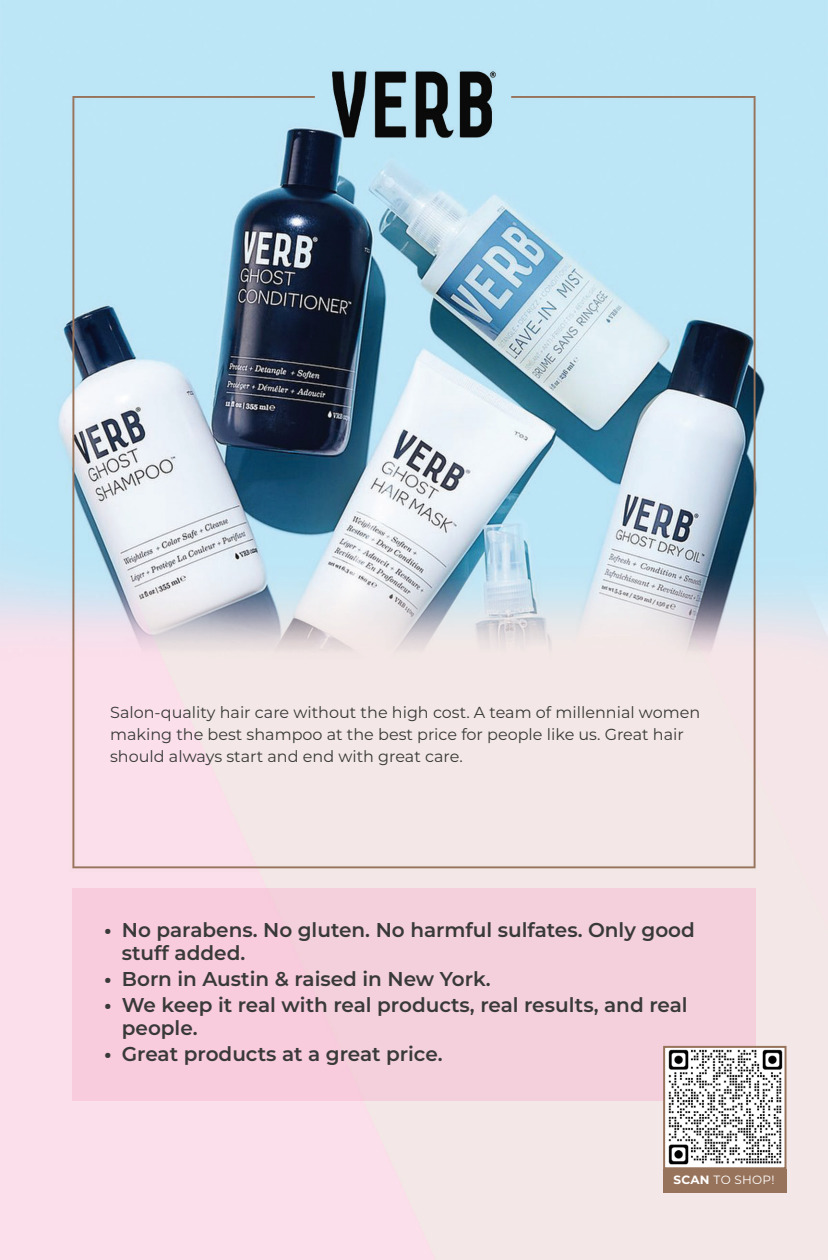
<style>
.page{position:relative;width:828px;height:1260px;background:#fff}
.page>*{position:absolute;margin:0;border:0;box-sizing:border-box;transform-origin:0 0}
.t1{font:600 20px/23px "Montserrat";color:#383938}
.t2{font:16px/22px "Montserrat";color:#383938}
.t3{font:12px "Montserrat";letter-spacing:.025em;color:#fff}
.s1{font-family:"Abril Fatface";font-weight:400}
.s2{font-weight:700}
</style>
<div class="page">
<img style="left:0;top:0;width:828px;height:1260px">
<div style="left:72px;top:888px;width:684px;height:212px;background:#f3d0db"></div>
<div style="left:663px;top:1169px;width:124px;height:24px;background:#98735b"></div>
<img style="left:666px;top:1049px;width:118px;height:117px">
<div style="left:663px;top:1046px;width:124px;height:123px;border:2px solid #98735b"></div>
<p class="t2" style="left:110px;top:700px;width:592px">Salon-quality hair care without the high cost. A team of millennial women making the best shampoo at the best price for people like us. Great hair should always start and end with great care.</p>
<p class="t1" style="left:122px;top:918px;width:575px;text-indent:-18px"><span class="s1">•</span> No parabens. No gluten. No harmful sulfates. Only good stuff added.</p>
<p class="t1" style="left:104px;top:967px;width:388px"><span class="s1">•</span> Born in Austin &amp; raised in New York.</p>
<p class="t1" style="left:122px;top:993px;width:567px;text-indent:-18px"><span class="s1">•</span> We keep it real with real products, real results, and real people.</p>
<p class="t1" style="left:104px;top:1042px;width:340px"><span class="s1">•</span> Great products at a great price.</p>
<p class="t3" style="left:674px;top:1172px;width:103px"><span class="s2">SCAN</span> TO SHOP!</p>
</div>
